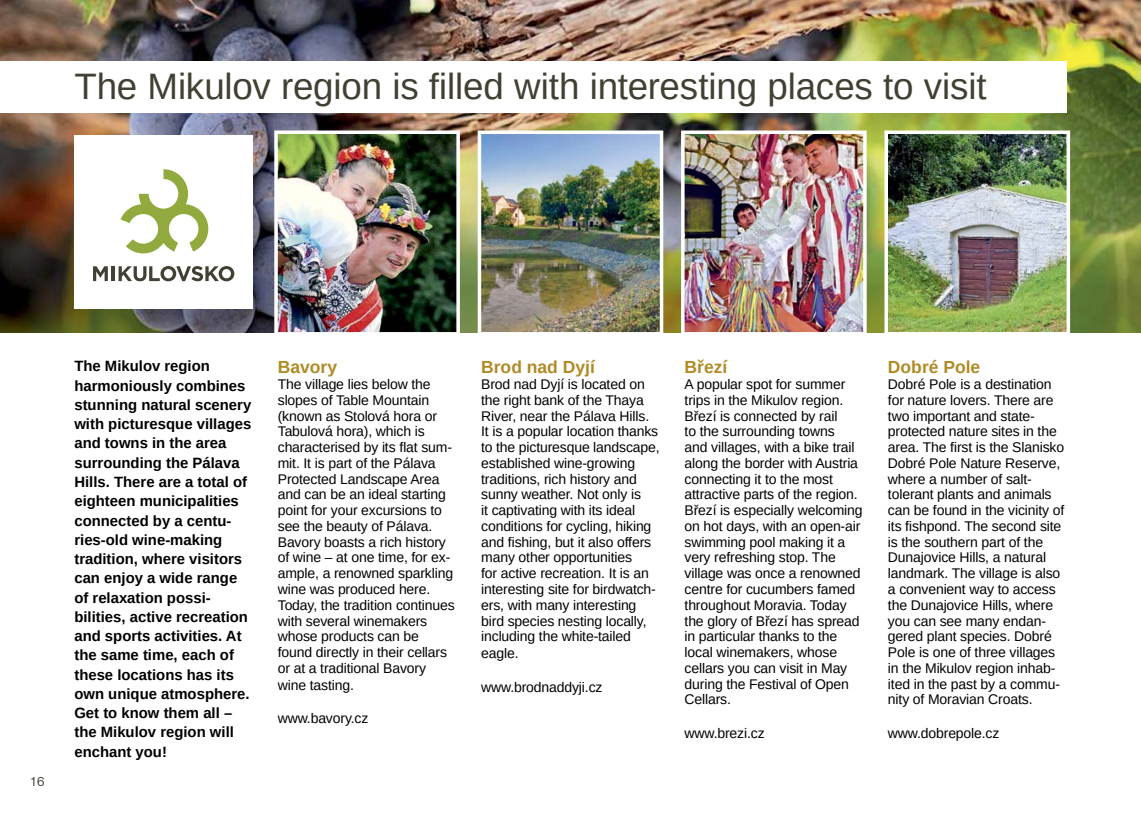
<style>
.page{position:relative;width:1141px;height:819px;background:#fff}
.page>*{position:absolute;margin:0;border:0;box-sizing:border-box;transform-origin:0 0}
.t1{font:36.75px "Arimo";letter-spacing:-.005em;color:#424032}
.t2{font:700 17.5px "Arimo";color:#af8a25}
.t3{font:700 14.88px/19.2px "Arimo";color:#000}
.t4{font:14px/15.8px "Arimo";letter-spacing:-.01em;color:#000}
.t5{font:14px "Nimbus Sans DOT";color:#424032}
</style>
<div class="page">
<img style="left:0;top:0;width:1141px;height:332px">
<img style="left:274px;top:130px;width:186px;height:203px">
<img style="left:478px;top:130px;width:185px;height:203px">
<img style="left:681px;top:130px;width:186px;height:203px">
<img style="left:884px;top:130px;width:186px;height:203px">
<div style="left:74px;top:135px;width:179px;height:174px;background:#fff"></div>
<svg style="left:93px;top:266px;width:15px;height:15px"></svg>
<hr style="left:112px;top:266px;width:3px;height:15px;background:#424032">
<svg style="left:119px;top:266px;width:115px;height:15px"></svg>
<svg style="left:121px;top:169px;width:88px;height:84px"></svg>
<div style="left:0;top:61px;width:1067px;height:51px;background:#fff"></div>
<h1 class="t1" style="left:74px;top:63px;width:914px">The Mikulov region is filled with interesting places to visit</h1>
<p class="t5" style="left:30px;top:773px;width:17px">16</p>
<p class="t3" style="left:74px;top:357px;width:178px">The Mikulov region harmoniously combines stunning natural scenery with picturesque villages and towns in the area surrounding the Pálava<br>Hills. There are a total of eighteen municipalities connected by a centu&shy;ries-old wine-making tradition, where visitors can enjoy a wide range of relaxation possi&shy;bilities, active recreation and sports activities. At the same time, each of these locations has its own unique atmosphere.<br>Get to know them all – the Mikulov region will enchant you!</p>
<p class="t2" style="left:278px;top:355px;width:61px">Bavory</p>
<p class="t4" style="left:278px;top:376px;width:179px">The village lies below the slopes of Table Mountain (known as Stolová hora or<br>Tabulová hora), which is characterised by its flat sum&shy;mit. It is part of the Pálava<br>Protected Landscape Area and can be an ideal starting point for your excursions to see the beauty of Pálava.<br>Bavory boasts a rich history of wine – at one time, for ex&shy;ample, a renowned sparkling wine was produced here.<br>Today, the tradition continues with several winemakers whose products can be found directly in their cellars or at a traditional Bavory wine tasting.</p>
<p class="t4" style="left:278px;top:710px;width:92px">www.bavory.cz</p>
<p class="t2" style="left:481px;top:355px;width:115px">Brod nad Dyjí</p>
<p class="t4" style="left:481px;top:376px;width:180px">Brod nad Dyjí is located on the right bank of the Thaya<br>River, near the Pálava Hills.<br>It is a popular location thanks to the picturesque landscape, established wine-growing traditions, rich history and sunny weather. Not only is<br>it captivating with its ideal conditions for cycling, hiking and fishing, but it also offers many other opportunities<br>for active recreation. It is an interesting site for birdwatch&shy;ers, with many interesting bird species nesting locally, including the white-tailed eagle.</p>
<p class="t4" style="left:481px;top:679px;width:123px">www.brodnaddyji.cz</p>
<p class="t2" style="left:685px;top:355px;width:44px">Březí</p>
<p class="t4" style="left:685px;top:376px;width:180px">A popular spot for summer trips in the Mikulov region.<br>Březí is connected by rail<br>to the surrounding towns<br>and villages, with a bike trail along the border with Austria connecting it to the most attractive parts of the region.<br>Březí is especially welcoming on hot days, with an open-air swimming pool making it a very refreshing stop. The village was once a renowned centre for cucumbers famed throughout Moravia. Today the glory of Březí has spread in particular thanks to the local winemakers, whose cellars you can visit in May during the Festival of Open<br>Cellars.</p>
<p class="t4" style="left:685px;top:725px;width:82px">www.brezi.cz</p>
<p class="t2" style="left:888px;top:355px;width:94px">Dobré Pole</p>
<p class="t4" style="left:888px;top:376px;width:178px">Dobré Pole is a destination for nature lovers. There are two important and state&shy;protected nature sites in the area. The first is the Slanisko<br>Dobré Pole Nature Reserve, where a number of salt&shy;tolerant plants and animals can be found in the vicinity of its fishpond. The second site is the southern part of the<br>Dunajovice Hills, a natural landmark. The village is also a convenient way to access the Dunajovice Hills, where you can see many endan&shy;gered plant species. Dobré<br>Pole is one of three villages in the Mikulov region inhab&shy;ited in the past by a commu&shy;nity of Moravian Croats.</p>
<p class="t4" style="left:888px;top:725px;width:113px">www.dobrepole.cz</p>
</div>
